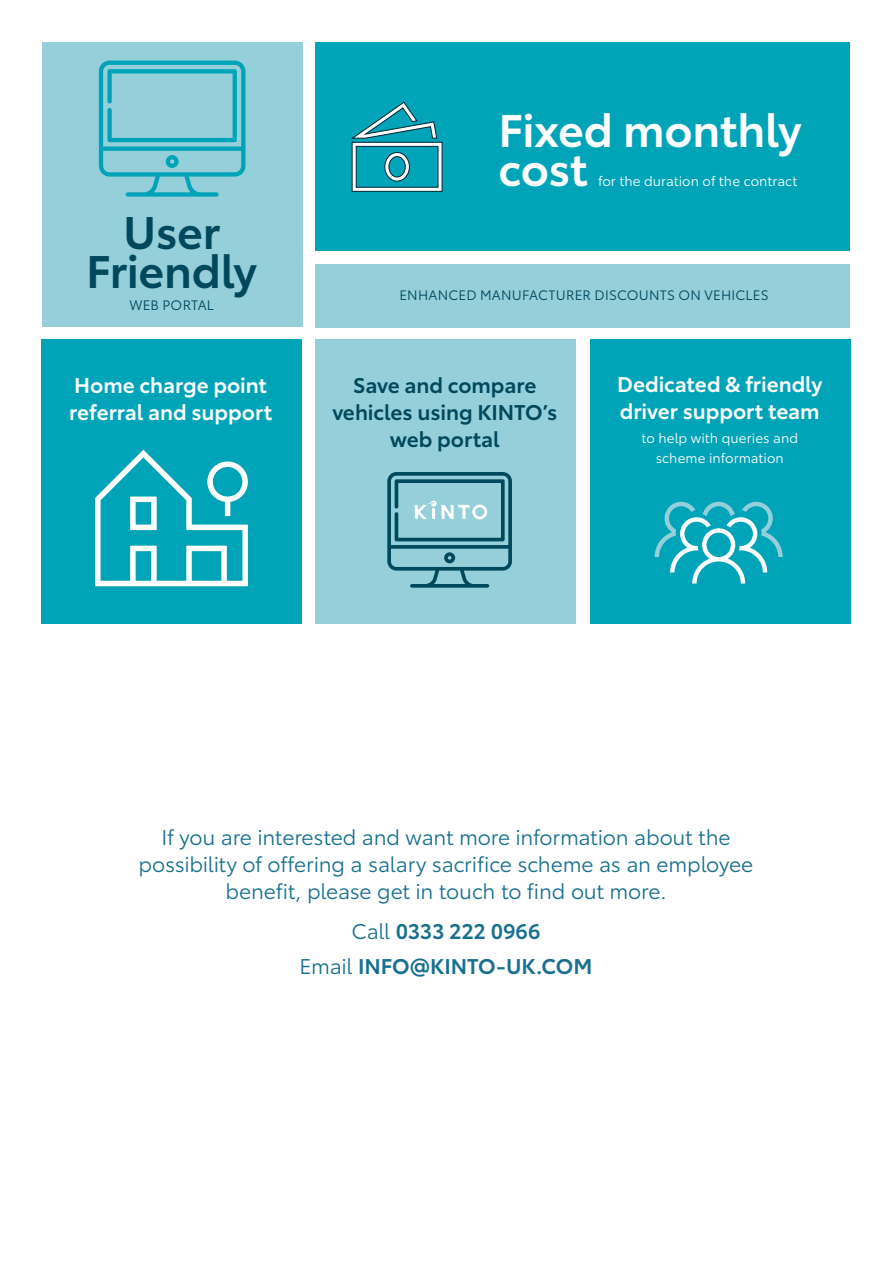
<style>
.page{position:relative;width:893px;height:1263px;background:#fff}
.page>*{position:absolute;margin:0;border:0;box-sizing:border-box;transform-origin:0 0}
.t1{font:600 45px/39px "Toyota Type";letter-spacing:-.01em;color:#fff}
.t2{font:600 45px/39px "Toyota Type";letter-spacing:-.01em;color:#00485c;text-align:center}
.t3{font:21px/27px "Toyota Type";letter-spacing:-.01em;color:#177090;text-align:center}
.t4{font:600 21px/27px "Toyota Type";letter-spacing:-.005em;color:#fff}
.t5{font:600 21px/27px "Toyota Type";letter-spacing:-.005em;color:#00485c;text-align:center}
.t6{font:600 21px/34.5px "Toyota Type";color:#177090;text-align:center}
.t7{font:13.5px/19.5px "Toyota Type";letter-spacing:.005em;color:#fff;text-align:center}
.t8{font:13.5px "Toyota Type";letter-spacing:.02em;color:#00485c}
.s1{font-weight:400}
</style>
<div class="page">
<div style="left:42px;top:43px;width:261px;height:284px;background:#94cfda"></div>
<div style="left:316px;top:43px;width:534px;height:208px;background:#00a4b8"></div>
<div style="left:316px;top:264px;width:534px;height:63px;background:#94cfda"></div>
<svg style="left:99px;top:61px;width:146px;height:136px"></svg>
<svg style="left:352px;top:102px;width:90px;height:90px"></svg>
<div style="left:41px;top:339px;width:261px;height:285px;background:#00a4b8"></div>
<div style="left:590px;top:339px;width:261px;height:285px;background:#00a4b8"></div>
<div style="left:315px;top:339px;width:260px;height:285px;background:#94cfda"></div>
<svg style="left:95px;top:450px;width:153px;height:137px"></svg>
<svg style="left:387px;top:472px;width:125px;height:116px"></svg>
<svg style="left:655px;top:502px;width:128px;height:81px"></svg>
<h1 class="t2" style="left:86px;top:209px;width:172px">User<br>Friendly</h1>
<p class="t8" style="left:129px;top:295px;width:86px">WEB PORTAL</p>
<h1 class="t1" style="left:499px;top:107px;width:305px">Fixed monthly cost</h1>
<p class="t7" style="left:598px;top:170px;width:201px">for the duration of the contract</p>
<p class="t8" style="left:399px;top:286px;width:371px">ENHANCED MANUFACTURER DISCOUNTS ON VEHICLES</p>
<p class="t4" style="left:69px;top:370px;width:204px">Home charge point referral and support</p>
<p class="t5" style="left:332px;top:370px;width:227px">Save and compare vehicles using KINTO’s web portal</p>
<p class="t4" style="left:617px;top:369px;width:207px">Dedicated &amp; friendly driver support team</p>
<p class="t7" style="left:641px;top:428px;width:158px">to help with queries and scheme information</p>
<p class="t3" style="left:139px;top:822px;width:616px">If you are interested and want more information about the possibility of offering a salary sacrifice scheme as an employee benefit, please get in touch to find out more.</p>
<p class="t6" style="left:300px;top:913px;width:294px"><span class="s1">Call</span> 0333 222 0966<br><span class="s1">Email</span> INFO@KINTO-UK.COM</p>
</div>
